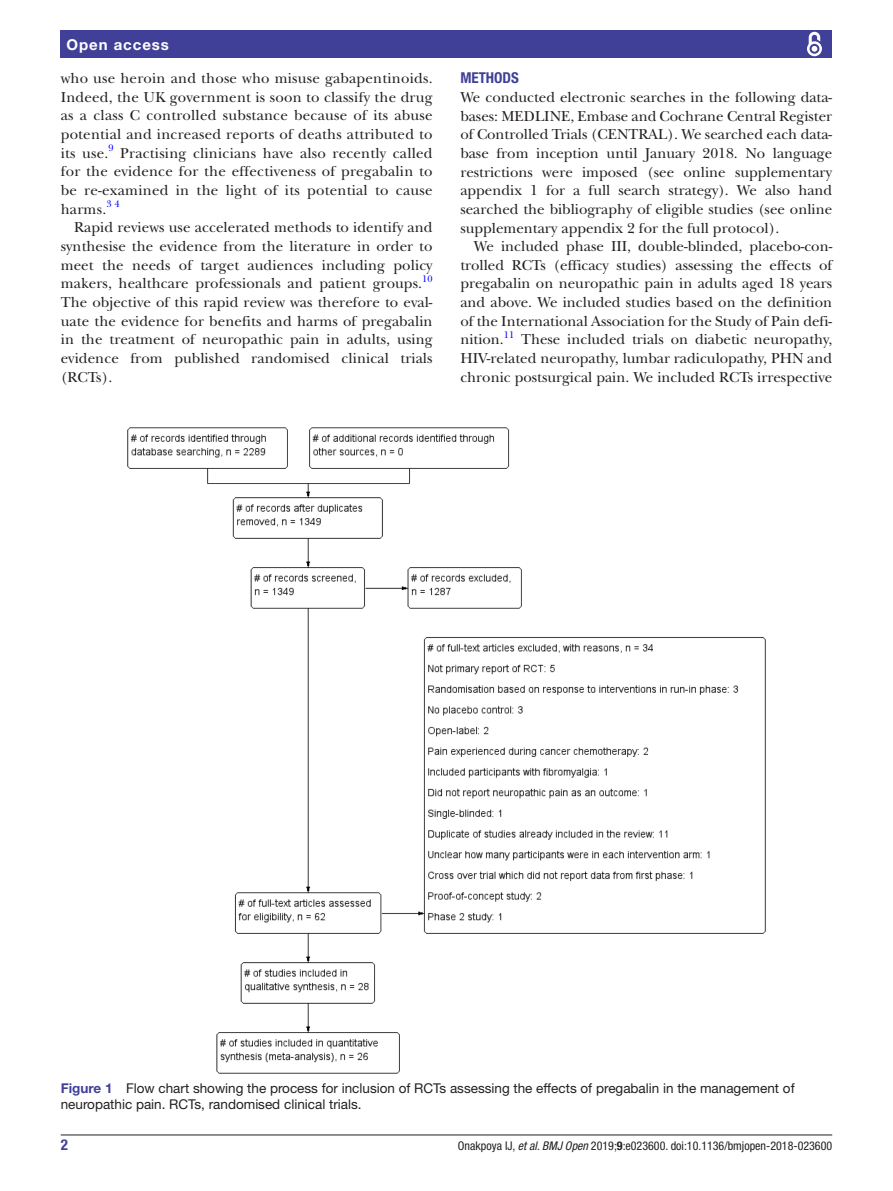
<style>
.page{position:relative;width:893px;height:1191px;background:#fff}
.page>*{position:absolute;margin:0;border:0;box-sizing:border-box;transform-origin:0 0}
.t1{font:15px/18.6px "New Baskerville";letter-spacing:.005em;color:#231f20;text-align:justify}
.t2{font:700 15px "Helvetica Neue LT Std";letter-spacing:.065em;color:#fff}
.t3{font:700 condensed 15px "Helvetica Neue LT Std";color:#414099}
.t4{font:13.5px/16.2px "Helvetica Neue LT Std";color:#231f20}
.t5{font:condensed 12px "Helvetica Neue LT Std";color:#231f20}
.t6{font:9.9px "New Baskerville";color:#00f}
.s1{font-weight:700;color:#414099}
.s2{font-style:italic}
.s3{font-weight:700}
</style>
<div class="page">
<hr style="left:61px;top:1134px;width:771px;height:1px;background:#231f20">
<div style="left:61px;top:31px;width:771px;height:27px;background:#414099"></div>
<svg style="left:807px;top:31px;width:15px;height:26px"></svg>
<img style="left:127px;top:427px;width:639px;height:647px">
<p class="t2" style="left:66px;top:35px;width:104px">Open access</p>
<p class="t1" style="left:61px;top:69px;width:373px">who use heroin and those who misuse gabapentinoids.<br>Indeed, the UK government is soon to classify the drug as a class C controlled substance because of its abuse potential and increased reports of deaths attributed to its use.</p>
<p class="t6" style="left:109px;top:142px;width:7px">9</p>
<p class="t1" style="left:61px;top:144px;width:373px;text-indent:59px">Practising clinicians have also recently called for the evidence for the effectiveness of pregabalin to be re-examined in the light of its potential to cause harms.</p>
<p class="t6" style="left:106px;top:198px;width:15px">3 4</p>
<p class="t1" style="left:61px;top:218px;width:373px;text-indent:14px">Rapid reviews use accelerated methods to identify and synthesise the evidence from the literature in order to meet the needs of target audiences including policy makers, healthcare professionals and patient groups.</p>
<p class="t6" style="left:422px;top:273px;width:12px">10</p>
<p class="t1" style="left:61px;top:293px;width:373px">The objective of this rapid review was therefore to eval&shy;uate the evidence for benefits and harms of pregabalin in the treatment of neuropathic pain in adults, using evidence from published randomised clinical trials (RCTs).</p>
<p class="t3" style="left:460px;top:69px;width:60px">METHODS</p>
<p class="t1" style="left:460px;top:88px;width:373px">We conducted electronic searches in the following data&shy;bases: MEDLINE, Embase and Cochrane Central Register of Controlled Trials (CENTRAL). We searched each data&shy;base from inception until January 2018. No language restrictions were imposed (see online supplementary appendix 1 for a full search strategy). We also hand searched the bibliography of eligible studies (see online supplementary appendix 2 for the full protocol).</p>
<p class="t1" style="left:460px;top:237px;width:373px;text-indent:14px">We included phase III, double-blinded, placebo-con&shy;trolled RCTs (efficacy studies) assessing the effects of pregabalin on neuropathic pain in adults aged 18 years and above. We included studies based on the definition of the International Association for the Study of Pain defi&shy;nition.</p>
<p class="t6" style="left:504px;top:329px;width:12px">11</p>
<p class="t1" style="left:460px;top:330px;width:373px;text-indent:61px">These included trials on diabetic neuropathy, HIV-related neuropathy, lumbar radiculopathy, PHN and chronic postsurgical pain. We included RCTs irrespective</p>
<p class="t4" style="left:61px;top:1080px;width:735px"><span class="s1">Figure 1</span> Flow chart showing the process for inclusion of RCTs assessing the effects of pregabalin in the management of neuropathic pain. RCTs, randomised clinical trials.</p>
<p class="t3" style="left:61px;top:1135px;width:9px">2</p>
<p class="t5" style="left:458px;top:1138px;width:376px">Onakpoya IJ, <span class="s2">et al</span>. <span class="s2">BMJ Open</span> 2019;<span class="s3">9</span>:e023600. doi:10.1136/bmjopen-2018-023600</p>
</div>
